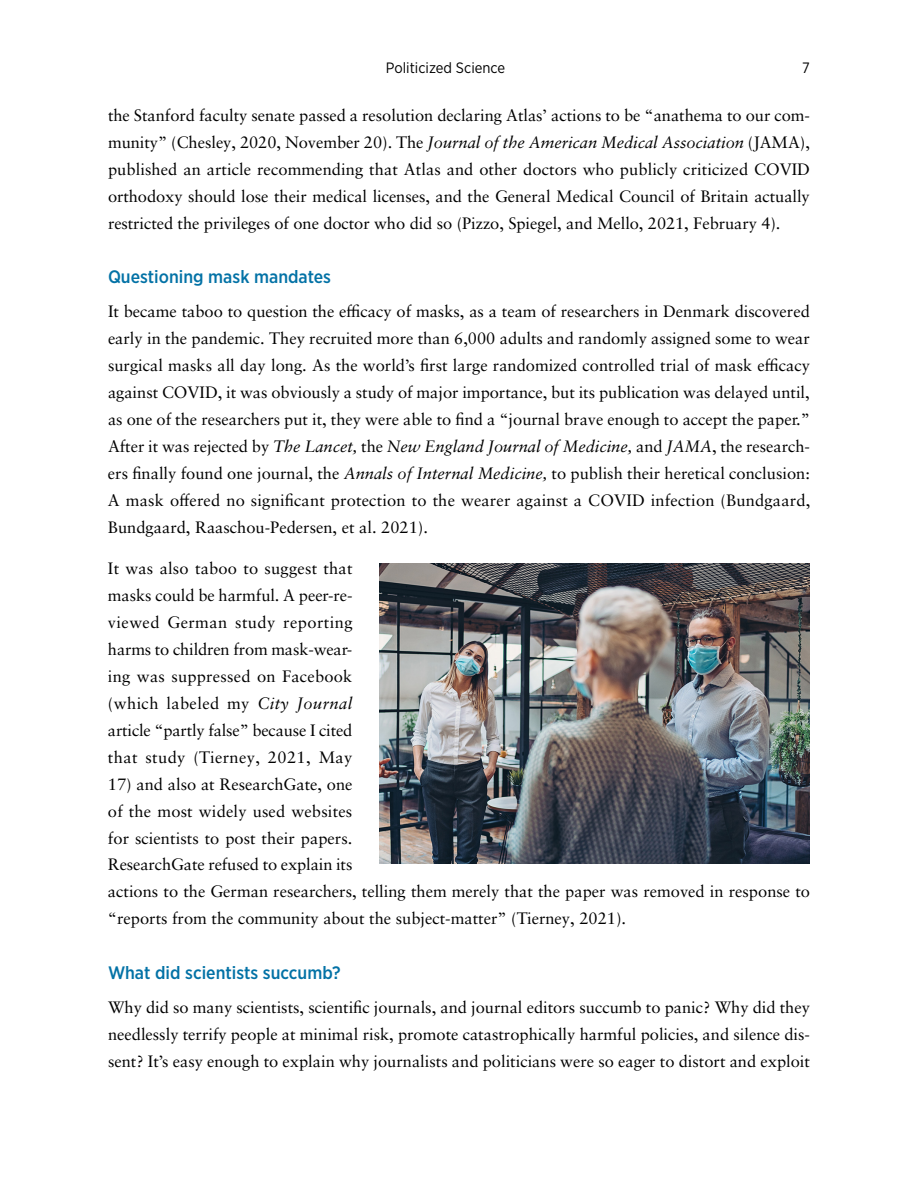
<style>
.page{position:relative;width:918px;height:1188px;background:#fff}
.page>*{position:absolute;margin:0;border:0;box-sizing:border-box;transform-origin:0 0}
.t1{font:500 18px "Gotham Narrow";color:#0372a6}
.t2{font:16.5px/27px "Sabon LT Pro";color:#000;text-align:justify}
.t3{font:15px "Gotham Narrow";color:#000}
.s1{font-style:italic}
</style>
<div class="page">
<img style="left:380px;top:564px;width:429px;height:300px">
<p class="t3" style="left:386px;top:58px;width:121px">Politicized Science</p>
<p class="t3" style="left:802px;top:58px;width:9px">7</p>
<p class="t2" style="left:108px;top:101px;width:704px">the Stanford faculty senate passed a resolution declaring Atlas’ actions to be “anathema to our com&shy;munity” (Chesley, 2020, November 20). The <span class="s1">Journal of the American Medical Association</span> (JAMA), published an article recommending that Atlas and other doctors who publicly criticized COVID orthodoxy should lose their medical licenses, and the General Medical Council of Britain actually restricted the privileges of one doctor who did so (Pizzo, Spiegel, and Mello, 2021, February 4).</p>
<p class="t1" style="left:108px;top:266px;width:225px">Questioning mask mandates</p>
<p class="t2" style="left:108px;top:297px;width:704px">It became taboo to question the efficacy of masks, as a team of researchers in Denmark discovered early in the pandemic. They recruited more than 6,000 adults and randomly assigned some to wear surgical masks all day long. As the world’s first large randomized controlled trial of mask efficacy against COVID, it was obviously a study of major importance, but its publication was delayed until, as one of the researchers put it, they were able to find a “journal brave enough to accept the paper.” After it was rejected by <span class="s1">The Lancet,</span> the <span class="s1">New England Journal of Medicine,</span> and <span class="s1">JAMA</span>, the research&shy;ers finally found one journal, the <span class="s1">Annals of Internal Medicine,</span> to publish their heretical conclusion:<br>A mask offered no significant protection to the wearer against a COVID infection (Bundgaard, Bundgaard, Raaschou-Pedersen, et al. 2021).</p>
<p class="t2" style="left:108px;top:554px;width:246px">It was also taboo to suggest that masks could be harmful. A peer-re&shy;viewed German study reporting harms to children from mask-wear&shy;ing was suppressed on Facebook (which labeled my <span class="s1">City Journal </span>article “partly false” because I cited that study (Tierney, 2021, May</p>
<p class="t2" style="left:108px;top:770px;width:704px;text-align:left">17) and also at ResearchGate, one<br>of the most widely used websites<br>for scientists to post their papers.<br>ResearchGate refused to explain its<br>actions to the German researchers, telling them merely that the paper was removed in response to “reports from the community about the subject-matter” (Tierney, 2021).</p>
<p class="t1" style="left:108px;top:962px;width:234px">What did scientists succumb?</p>
<p class="t2" style="left:108px;top:993px;width:704px">Why did so many scientists, scientific journals, and journal editors succumb to panic? Why did they needlessly terrify people at minimal risk, promote catastrophically harmful policies, and silence dis&shy;sent? It’s easy enough to explain why journalists and politicians were so eager to distort and exploit</p>
</div>
